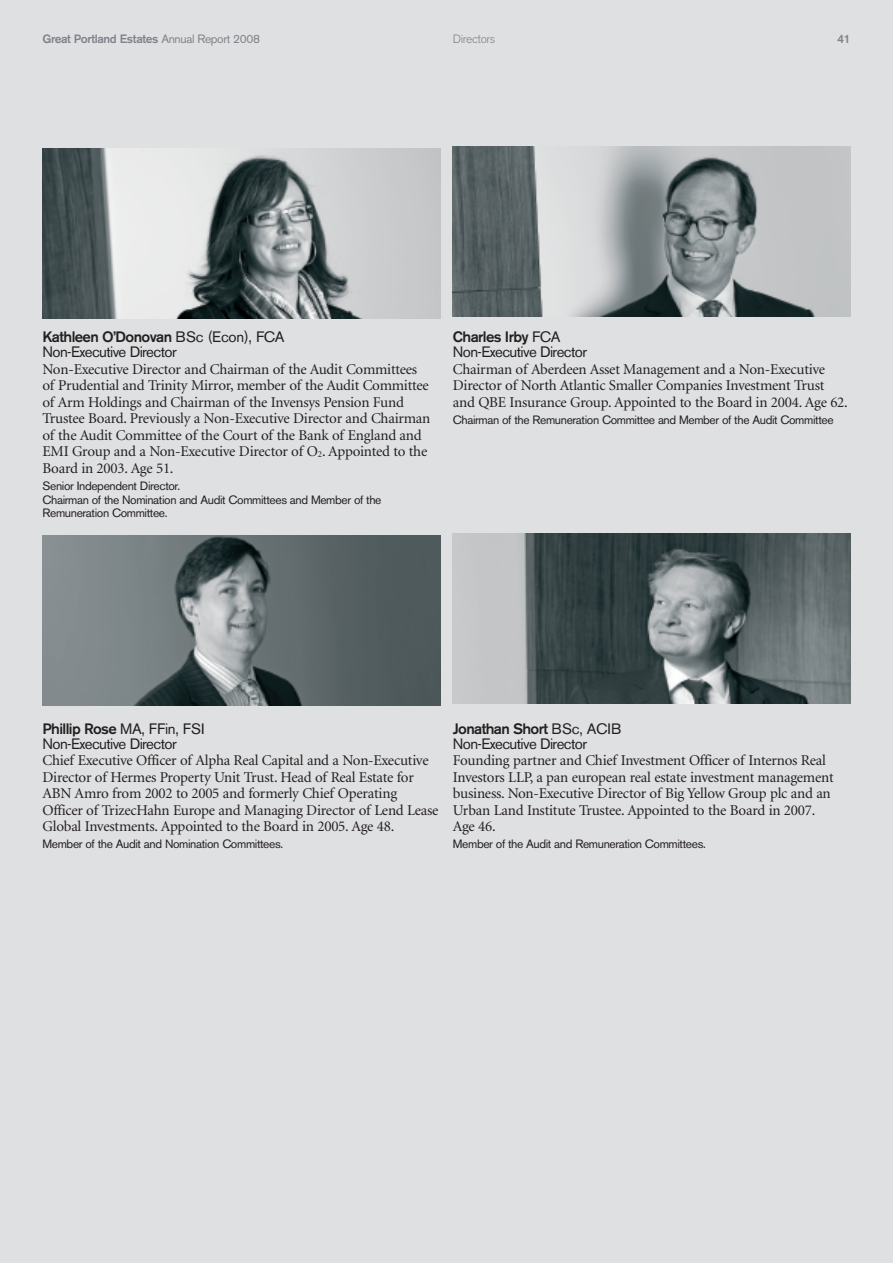
<style>
.page{position:relative;width:893px;height:1263px;background:#dfe0e1}
.page>*{position:absolute;margin:0;border:0;box-sizing:border-box;transform-origin:0 0}
.t1{font:15px/16.5px "Minion";letter-spacing:-.015em;color:#231f20}
.t2{font:15px/15px "Akzidenz Grotesk BE";letter-spacing:-.04em;color:#231f20}
.t3{font:12px/13.5px "Akzidenz Grotesk BE";letter-spacing:-.03em;color:#231f20}
.t4{font:500 12px "Akzidenz Grotesk BE";letter-spacing:-.03em;color:#80838a}
.t5{font:300 12px "Akzidenz Grotesk BE";letter-spacing:-.03em;color:#80838a}
.s1{font-weight:400}
.s2{font-weight:500}
.s3{font-size:9px}
</style>
<div class="page">
<img style="left:453px;top:533px;width:397px;height:170px">
<img style="left:43px;top:149px;width:397px;height:170px">
<img style="left:453px;top:146px;width:397px;height:170px">
<img style="left:43px;top:535px;width:397px;height:170px">
<p class="t4" style="left:43px;top:34px;width:219px">Great Portland Estates <span class="s1">Annual Report 2008</span></p>
<p class="t5" style="left:453px;top:33px;width:44px">Directors</p>
<p class="t4" style="left:837px;top:34px;width:15px">41</p>
<p class="t2" style="left:43px;top:331px;width:243px"><span class="s2">Kathleen O’Donovan</span> BSc (Econ), FCA<br>Non-Executive Director</p>
<p class="t1" style="left:43px;top:362px;width:389px">Non-Executive Director and Chairman of the Audit Committees of Prudential and Trinity Mirror, member of the Audit Committee of Arm Holdings and Chairman of the Invensys Pension Fund Trustee Board. Previously a Non-Executive Director and Chairman of the Audit Committee of the Court of the Bank of England and EMI Group and a Non-Executive Director of O<span class="s3">2</span>. Appointed to the Board in 2003. Age 51.</p>
<p class="t3" style="left:43px;top:480px;width:340px">Senior Independent Director.<br>Chairman of the Nomination and Audit Committees and Member of the<br>Remuneration Committee.</p>
<p class="t2" style="left:453px;top:331px;width:136px"><span class="s2">Charles Irby</span> FCA<br>Non-Executive Director</p>
<p class="t1" style="left:453px;top:362px;width:396px">Chairman of Aberdeen Asset Management and a Non-Executive<br>Director of North Atlantic Smaller Companies Investment Trust and QBE Insurance Group. Appointed to the Board in 2004. Age 62.</p>
<p class="t3" style="left:453px;top:414px;width:382px">Chairman of the Remuneration Committee and Member of the Audit Committee</p>
<p class="t2" style="left:43px;top:722px;width:164px"><span class="s2">Phillip Rose</span> MA, FFin, FSI<br>Non-Executive Director</p>
<p class="t1" style="left:43px;top:753px;width:398px">Chief Executive Officer of Alpha Real Capital and a Non-Executive Director of Hermes Property Unit Trust. Head of Real Estate for ABN Amro from 2002 to 2005 and formerly Chief Operating Officer of TrizecHahn Europe and Managing Director of Lend Lease Global Investments. Appointed to the Board in 2005. Age 48.</p>
<p class="t3" style="left:43px;top:839px;width:242px">Member of the Audit and Nomination Committees.</p>
<p class="t2" style="left:453px;top:722px;width:170px"><span class="s2">Jonathan Short</span> BSc, ACIB<br>Non-Executive Director</p>
<p class="t1" style="left:453px;top:753px;width:382px">Founding partner and Chief Investment Officer of Internos Real Investors LLP, a pan european real estate investment management business. Non-Executive Director of Big Yellow Group plc and an Urban Land Institute Trustee. Appointed to the Board in 2007.<br>Age 46.</p>
<p class="t3" style="left:453px;top:839px;width:254px">Member of the Audit and Remuneration Committees.</p>
</div>
